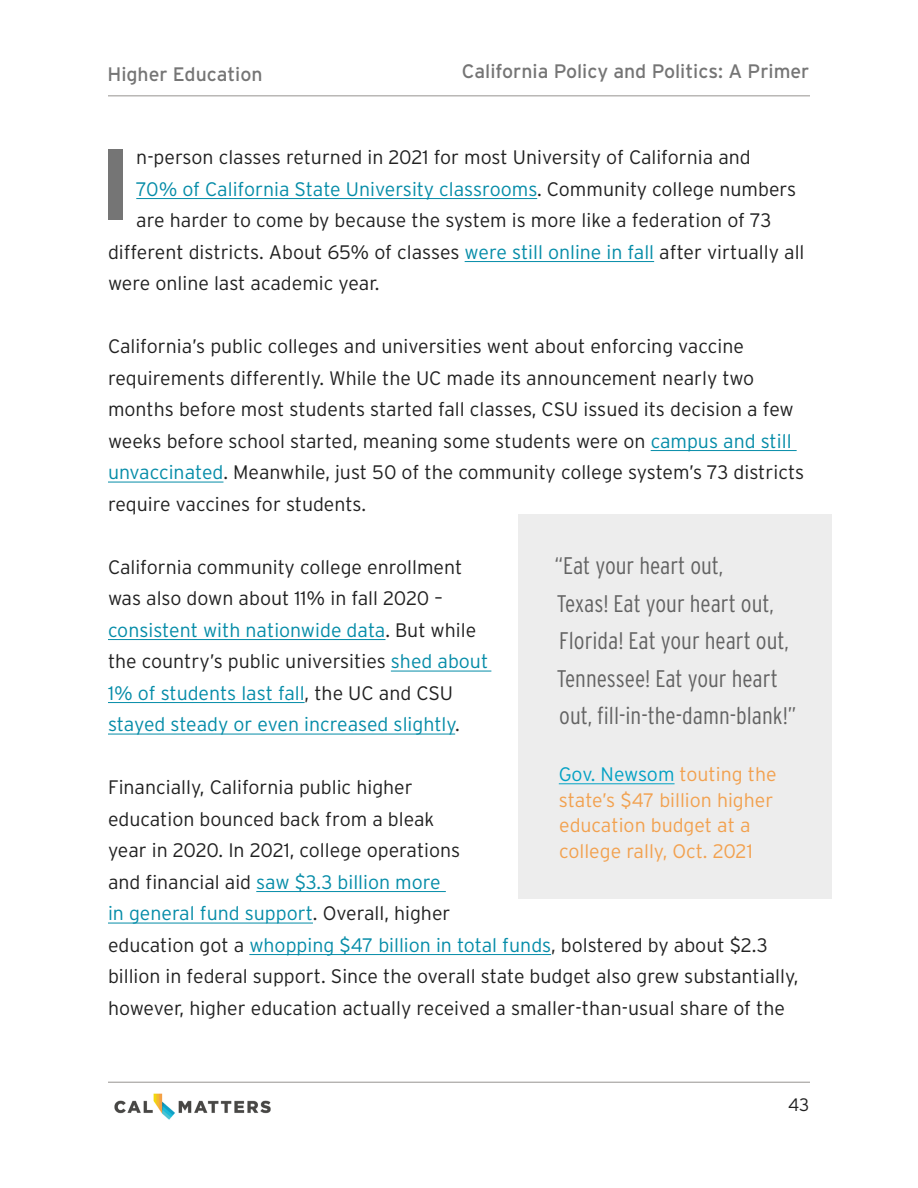
<style>
.page{position:relative;width:918px;height:1188px;background:#fff}
.page>*{position:absolute;margin:0;border:0;box-sizing:border-box;transform-origin:0 0}
.t1{font:700 101.1px "Interstate";color:#757575}
.t2{font:300 24px/37.5px "Interstate Condensed";color:#636363}
.t3{font:300 19.5px/31.5px "Interstate";color:#212121}
.t4{font:300 19.5px/25.5px "Interstate";color:#f2a14f}
.t5{font:300 19.5px "Interstate";color:#058ca8}
.t6{font:19.5px "Interstate";color:#757575}
.t7{font:300 18px "Interstate";color:#212121}
.s1{color:#212121}
.s2{color:#058ca8}
.s3{color:#03a1c4}
</style>
<div class="page">
<hr style="left:108px;top:96px;width:702px;height:1px;background:#969491">
<img style="left:108px;top:1081px;width:170px;height:39px">
<hr style="left:108px;top:1082px;width:702px;height:1px;background:#969491">
<hr style="left:136px;top:198px;width:401px;height:1px;background:#058ca8">
<hr style="left:465px;top:261px;width:189px;height:1px;background:#058ca8">
<hr style="left:651px;top:450px;width:146px;height:1px;background:#058ca8">
<hr style="left:108px;top:482px;width:115px;height:1px;background:#058ca8">
<hr style="left:108px;top:639px;width:277px;height:1px;background:#058ca8">
<hr style="left:391px;top:671px;width:100px;height:1px;background:#058ca8">
<hr style="left:108px;top:702px;width:197px;height:1px;background:#058ca8">
<hr style="left:108px;top:734px;width:347px;height:1px;background:#058ca8">
<hr style="left:256px;top:891px;width:190px;height:1px;background:#058ca8">
<hr style="left:108px;top:923px;width:205px;height:1px;background:#058ca8">
<hr style="left:249px;top:954px;width:302px;height:1px;background:#058ca8">
<div style="left:518px;top:514px;width:314px;height:385px;background:#ededed"></div>
<hr style="left:559px;top:784px;width:116px;height:1px;background:#03a1c4">
<p class="t6" style="left:107px;top:63px;width:157px">Higher Education</p>
<p class="t6" style="left:462px;top:60px;width:349px">California Policy and Politics: A Primer</p>
<h1 class="t1" style="left:98px;top:128px;width:36px">I</h1>
<p class="t3" style="left:136px;top:142px;width:616px">n-person classes returned in 2021 for most University of California and</p>
<p class="t5" style="left:136px;top:178px;width:661px">70% of California State University classrooms<span class="s1">. Community college numbers</span></p>
<p class="t3" style="left:136px;top:205px;width:637px">are harder to come by because the system is more like a federation of 73</p>
<p class="t3" style="left:108px;top:236px;width:698px">different districts. About 65% of classes <span class="s2">were still online in fall</span> after virtually all</p>
<p class="t3" style="left:108px;top:268px;width:273px">were online last academic year.</p>
<p class="t3" style="left:108px;top:331px;width:698px">California’s public colleges and universities went about enforcing vaccine requirements differently. While the UC made its announcement nearly two months before most students started fall classes, CSU issued its decision a few weeks before school started, meaning some students were on <span class="s2">campus and still unvaccinated</span>. Meanwhile, just 50 of the community college system’s 73 districts require vaccines for students.</p>
<p class="t3" style="left:108px;top:551px;width:382px">California community college enrollment was also down about 11% in fall 2020 – <span class="s2">consistent with nationwide data</span>. But while the country’s public universities <span class="s2">shed about 1% of students last fall</span>, the UC and CSU <span class="s2">stayed steady or even increased slightly</span>.</p>
<p class="t2" style="left:555px;top:547px;width:243px">“Eat your heart out,<br>Texas! Eat your heart out,<br>Florida! Eat your heart out,<br>Tennessee! Eat your heart out, fill-in-the-damn-blank!”</p>
<p class="t4" style="left:559px;top:761px;width:219px"><span class="s3">Gov. Newsom</span> touting the state’s $47 billion higher education budget at a college rally, Oct. 2021</p>
<p class="t3" style="left:108px;top:772px;width:692px">Financially, California public higher<br>education bounced back from a bleak<br>year in 2020. In 2021, college operations<br>and financial aid <span class="s2">saw $3.3 billion more<br>in general fund support</span>. Overall, higher<br>education got a <span class="s2">whopping $47 billion in total funds</span>, bolstered by about $2.3 billion in federal support. Since the overall state budget also grew substantially, however, higher education actually received a smaller-than-usual share of the</p>
<p class="t7" style="left:788px;top:1095px;width:23px">43</p>
</div>
